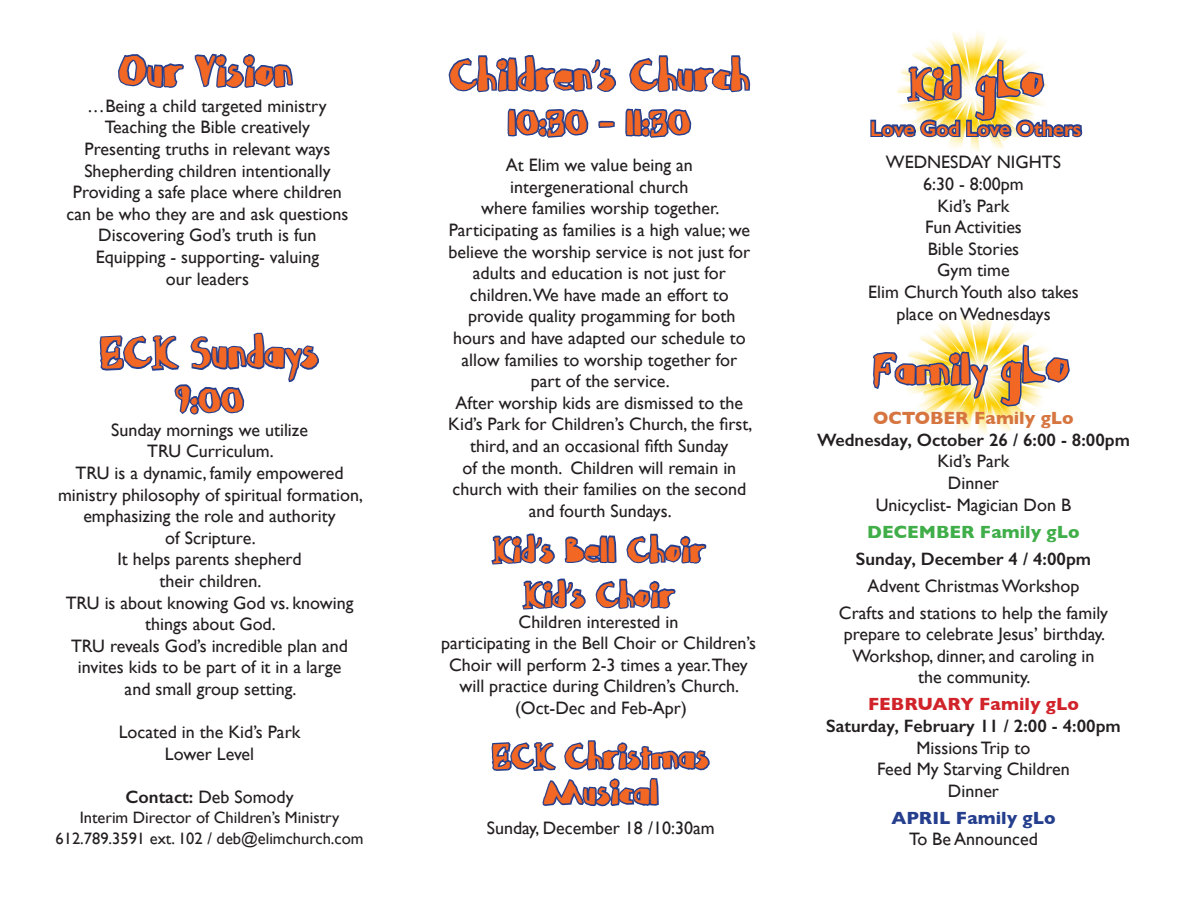
<style>
.page{position:relative;width:1188px;height:918px;background:#fff}
.page>*{position:absolute;margin:0;border:0;box-sizing:border-box;transform-origin:0 0}
.t1{font:45px "Abdomentality";color:#f26724}
.t2{font:36px "Abdomentality";color:#f26724}
.t3{font:600 21px "Gill Sans";color:#f26724}
.t4{font:18px/21.6px "Gill Sans";color:#231f20;text-align:center}
.t5{font:600 18px "Gill Sans";color:#231f20}
.t6{font:700 18px "Gill Sans";color:#40ae49}
.t7{font:700 18px "Gill Sans";color:#d1232a}
.t8{font:700 18px "Gill Sans";color:#d67540}
.t9{font:700 18px "Gill Sans";color:#253f8e}
.t10{font:16.5px "Gill Sans";color:#231f20}
.s1{font-weight:600}
.s2{font-size:54px}
</style>
<div class="page">
<svg style="left:118px;top:54px;width:66px;height:34px"></svg>
<svg style="left:194px;top:53px;width:100px;height:36px"></svg>
<svg style="left:99px;top:332px;width:220px;height:83px"></svg>
<img style="left:912px;top:32px;width:113px;height:120px">
<svg style="left:870px;top:57px;width:213px;height:84px"></svg>
<img style="left:918px;top:315px;width:115px;height:120px">
<svg style="left:872px;top:350px;width:118px;height:50px"></svg>
<svg style="left:999px;top:343px;width:71px;height:65px"></svg>
<svg style="left:448px;top:55px;width:168px;height:38px"></svg>
<svg style="left:629px;top:55px;width:122px;height:38px"></svg>
<svg style="left:507px;top:108px;width:82px;height:30px"></svg>
<svg style="left:598px;top:120px;width:17px;height:8px"></svg>
<svg style="left:625px;top:108px;width:67px;height:30px"></svg>
<svg style="left:491px;top:533px;width:64px;height:32px"></svg>
<svg style="left:564px;top:535px;width:53px;height:29px"></svg>
<svg style="left:626px;top:533px;width:81px;height:31px"></svg>
<svg style="left:522px;top:578px;width:64px;height:32px"></svg>
<svg style="left:595px;top:578px;width:81px;height:31px"></svg>
<svg style="left:491px;top:740px;width:219px;height:67px"></svg>
<p class="t1" style="left:119px;top:51px;width:175px">Our Vision</p>
<p class="t4" style="left:88px;top:95px;width:240px">...Being a child targeted ministry</p>
<p class="t4" style="left:105px;top:116px;width:206px">Teaching the Bible creatively</p>
<p class="t4" style="left:85px;top:138px;width:247px">Presenting truths in relevant ways</p>
<p class="t4" style="left:84px;top:159px;width:248px">Shepherding children intentionally</p>
<p class="t4" style="left:67px;top:181px;width:283px">Providing a safe place where children can be who they are and ask questions</p>
<p class="t4" style="left:98px;top:224px;width:220px">Discovering God’s truth is fun</p>
<p class="t4" style="left:96px;top:246px;width:225px">Equipping - supporting- valuing</p>
<p class="t4" style="left:166px;top:267px;width:85px">our leaders</p>
<p class="t1" style="left:100px;top:332px;width:220px">ECK Sundays</p>
<p class="t2" style="left:175px;top:385px;width:70px">9:00</p>
<p class="t4" style="left:111px;top:419px;width:198px">Sunday mornings we utilize</p>
<p class="t4" style="left:147px;top:440px;width:128px">TRU Curriculum.</p>
<p class="t4" style="left:76px;top:462px;width:270px">TRU is a dynamic, family empowered</p>
<p class="t4" style="left:58px;top:483px;width:306px">ministry philosophy of spiritual formation, emphasizing the role and authority</p>
<p class="t4" style="left:165px;top:527px;width:92px">of Scripture.</p>
<p class="t4" style="left:117px;top:548px;width:186px">It helps parents shepherd</p>
<p class="t4" style="left:159px;top:570px;width:103px">their children.</p>
<p class="t4" style="left:66px;top:591px;width:289px">TRU is about knowing God vs. knowing things about God.</p>
<p class="t4" style="left:71px;top:635px;width:279px">TRU reveals God’s incredible plan and</p>
<p class="t4" style="left:78px;top:656px;width:265px">invites kids to be part of it in a large</p>
<p class="t4" style="left:125px;top:678px;width:173px">and small group setting.</p>
<p class="t4" style="left:119px;top:721px;width:183px">Located in the Kid’s Park</p>
<p class="t4" style="left:165px;top:743px;width:91px">Lower Level</p>
<p class="t4" style="left:126px;top:786px;width:170px"><span class="s1">Contact:</span> Deb Somody</p>
<p class="t10" style="left:80px;top:807px;width:261px">Interim Director of Children’s Ministry</p>
<p class="t10" style="left:56px;top:829px;width:310px">612.789.3591 ext. 102 / deb@elimchurch.com</p>
<p class="t1" style="left:449px;top:55px;width:302px">Children’s Church</p>
<p class="t2" style="left:508px;top:107px;width:184px">10:30 - 11:30</p>
<p class="t4" style="left:506px;top:154px;width:189px">At Elim we value being an</p>
<p class="t4" style="left:510px;top:176px;width:180px">intergenerational church</p>
<p class="t4" style="left:481px;top:197px;width:240px">where families worship together.</p>
<p class="t4" style="left:449px;top:219px;width:303px">Participating as families is a high value; we believe the worship service is not just for adults and education is not just for</p>
<p class="t4" style="left:470px;top:284px;width:261px">children.We have made an effort to</p>
<p class="t4" style="left:453px;top:305px;width:294px">provide quality progamming for both hours and have adapted our schedule to allow families to worship together for</p>
<p class="t4" style="left:531px;top:370px;width:141px">part of the service.</p>
<p class="t4" style="left:448px;top:392px;width:306px">After worship kids are dismissed to the<br>Kid’s Park for Children’s Church, the first, third, and an occasional fifth Sunday</p>
<p class="t4" style="left:453px;top:457px;width:295px">of the month. Children will remain in church with their families on the second and fourth Sundays.</p>
<p class="t2" style="left:492px;top:533px;width:214px">Kid’s Bell Choir</p>
<p class="t2" style="left:523px;top:578px;width:152px">Kid’s Choir</p>
<p class="t4" style="left:519px;top:611px;width:161px">Children interested in</p>
<p class="t4" style="left:441px;top:632px;width:316px">participating in the Bell Choir or Children’s<br>Choir will perform 2-3 times a year.They will practice during Children’s Church.</p>
<p class="t4" style="left:515px;top:697px;width:173px">(Oct-Dec and Feb-Apr)</p>
<p class="t2" style="left:492px;top:740px;width:218px">ECK Christmas</p>
<p class="t2" style="left:543px;top:776px;width:116px">Musical</p>
<p class="t4" style="left:487px;top:817px;width:229px">Sunday, December 18 /10:30am</p>
<p class="t1" style="left:908px;top:63px;width:138px">Kid <span class="s2">gLo</span></p>
<p class="t3" style="left:870px;top:116px;width:213px">Love God Love Others</p>
<p class="t4" style="left:886px;top:151px;width:177px">WEDNESDAY NIGHTS</p>
<p class="t4" style="left:923px;top:173px;width:102px">6:30 - 8:00pm</p>
<p class="t4" style="left:938px;top:195px;width:73px">Kid’s Park</p>
<p class="t4" style="left:925px;top:216px;width:98px">Fun Activities</p>
<p class="t4" style="left:928px;top:238px;width:93px">Bible Stories</p>
<p class="t4" style="left:937px;top:259px;width:74px">Gym time</p>
<p class="t4" style="left:868px;top:281px;width:212px">Elim Church Youth also takes</p>
<p class="t4" style="left:896px;top:303px;width:156px">place on Wednesdays</p>
<p class="t1" style="left:874px;top:349px;width:197px">Family <span class="s2">gLo</span></p>
<p class="t8" style="left:873px;top:404px;width:202px">OCTOBER Family gLo</p>
<p class="t5" style="left:817px;top:429px;width:315px">Wednesday, October 26 / 6:00 - 8:00pm</p>
<p class="t4" style="left:938px;top:450px;width:73px">Kid’s Park</p>
<p class="t4" style="left:948px;top:472px;width:53px">Dinner</p>
<p class="t4" style="left:876px;top:494px;width:197px">Unicyclist- Magician Don B</p>
<p class="t6" style="left:867px;top:517px;width:214px">DECEMBER Family gLo</p>
<p class="t5" style="left:856px;top:548px;width:237px">Sunday, December 4 / 4:00pm</p>
<p class="t4" style="left:868px;top:575px;width:213px">Advent Christmas Workshop</p>
<p class="t4" style="left:839px;top:602px;width:271px">Crafts and stations to help the family</p>
<p class="t4" style="left:844px;top:623px;width:263px">prepare to celebrate Jesus’ birthday.</p>
<p class="t4" style="left:852px;top:645px;width:244px">Workshop, dinner, and caroling in</p>
<p class="t4" style="left:918px;top:666px;width:114px">the community.</p>
<p class="t7" style="left:868px;top:690px;width:212px">FEBRUARY Family gLo</p>
<p class="t5" style="left:826px;top:715px;width:296px">Saturday, February 11 / 2:00 - 4:00pm</p>
<p class="t4" style="left:916px;top:737px;width:116px">Missions Trip to</p>
<p class="t4" style="left:877px;top:758px;width:194px">Feed My Starving Children</p>
<p class="t4" style="left:948px;top:780px;width:53px">Dinner</p>
<p class="t9" style="left:891px;top:803px;width:166px">APRIL Family gLo</p>
<p class="t4" style="left:909px;top:828px;width:130px">To Be Announced</p>
</div>
